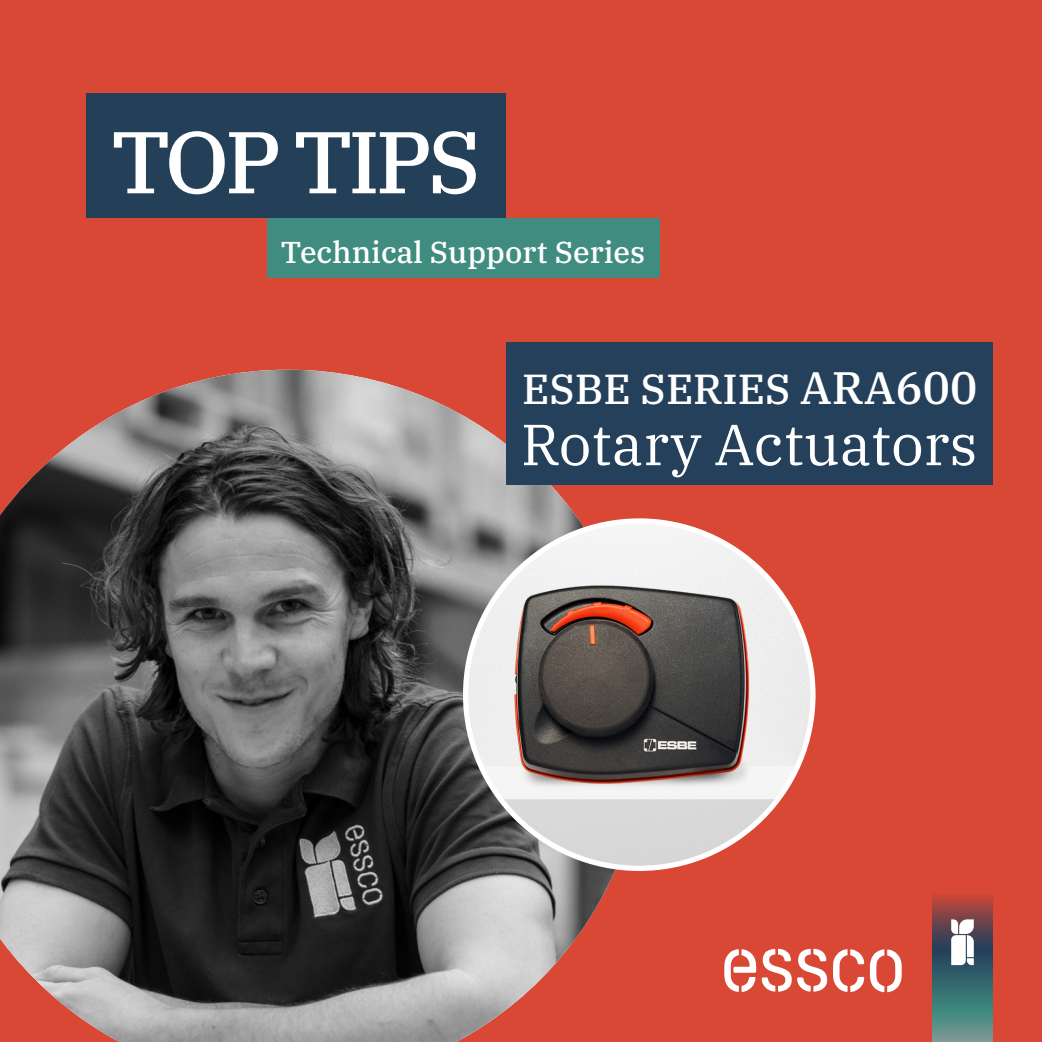
<style>
.page{position:relative;width:1042px;height:1042px;background:#d94735}
.page>*{position:absolute;margin:0;border:0;box-sizing:border-box;transform-origin:0 0}
.t1{font:500 87.5px "IBM Plex Serif";letter-spacing:-.05em;color:#fff}
.t2{font:57.75px "IBM Plex Serif";color:#fff}
.t3{font:500 42px "IBM Plex Serif";color:#fff}
.t4{font:500 30.28px "IBM Plex Serif";color:#fff}
.s1{font-size:45.5px}
</style>
<div class="page">
<div style="left:86px;top:94px;width:420px;height:124px;background:#244059"></div>
<div style="left:267px;top:218px;width:392px;height:60px;background:#408c80"></div>
<svg style="left:870px;top:949px;width:32px;height:43px"></svg>
<svg style="left:833px;top:949px;width:31px;height:43px"></svg>
<svg style="left:724px;top:948px;width:103px;height:44px"></svg>
<svg style="left:932px;top:895px;width:60px;height:147px;background:#556567"></svg>
<svg style="left:951px;top:919px;width:23px;height:46px"></svg>
<img style="left:0;top:370px;width:626px;height:672px">
<div style="left:506px;top:342px;width:486px;height:143px;background:#24405a"></div>
<img style="left:465px;top:521px;width:348px;height:347px;border-radius:174px">
<p class="t1" style="left:111px;top:94px;width:371px">TOP TIPS</p>
<p class="t4" style="left:281px;top:229px;width:365px">Technical Support Series</p>
<p class="t3" style="left:522px;top:356px;width:457px">ESBE SERIES <span class="s1">ARA600</span></p>
<p class="t2" style="left:521px;top:400px;width:458px">Rotary Actuators</p>
</div>
